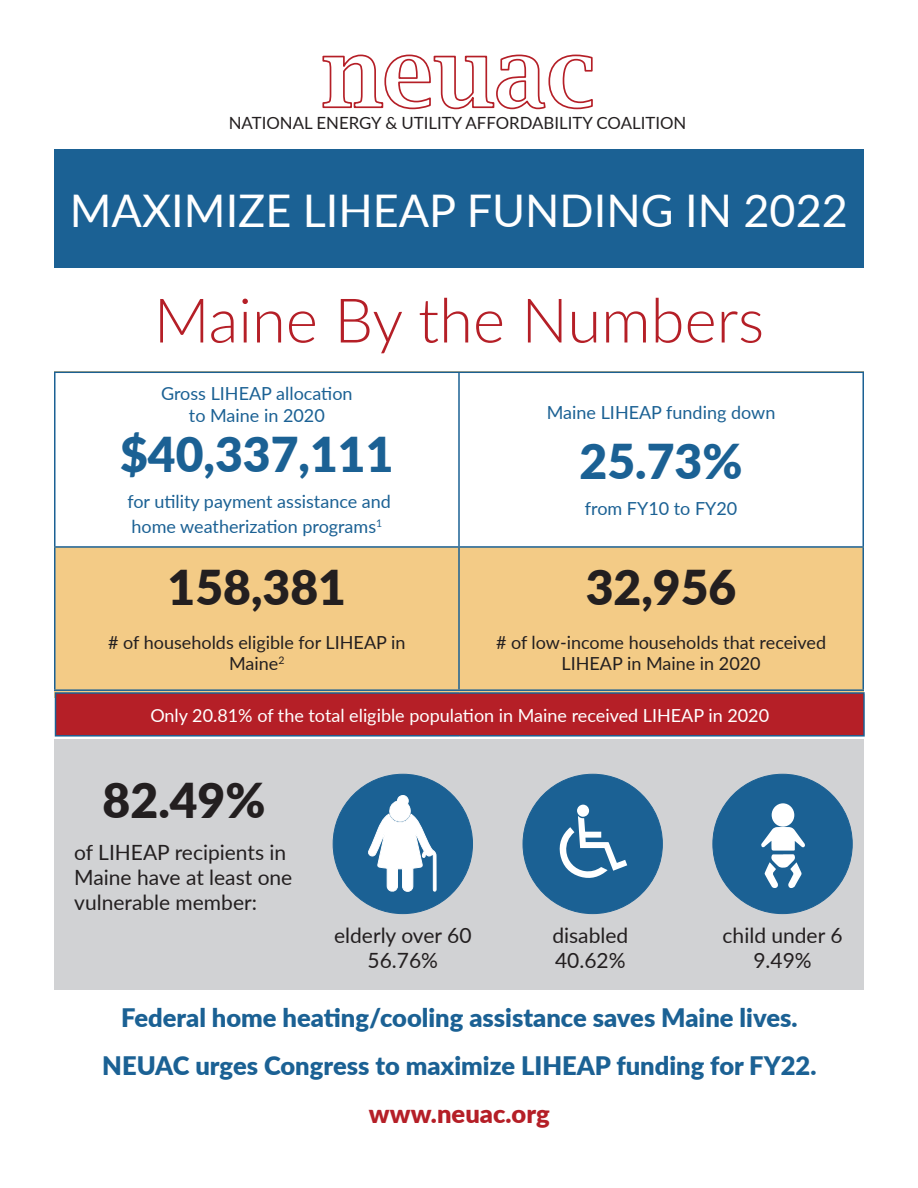
<style>
.page{position:relative;width:918px;height:1188px;background:#fff}
.page>*{position:absolute;margin:0;border:0;box-sizing:border-box;transform-origin:0 0}
.t1{font:300 61.5px "Lato";color:#b51f27}
.t2{font:900 48px "Lato";color:#231f20}
.t3{font:900 48px "Lato";color:#1b6194}
.t4{font:45px "Lato";color:#fff}
.t5{font:900 25.5px/48px "Lato";color:#1b6194;text-align:center}
.t6{font:900 25.5px "Lato";color:#b51f27}
.t7{font:21px/25.2px "Lato";color:#231f20}
.t8{font:18px/21.6px "Lato";color:#1b6194;text-align:center}
.t9{font:18px/21.6px "Lato";color:#231f20;text-align:center}
.t10{font:18px "Lato";color:#fff}
.t11{font:16.8px "Lato";color:#231f20}
</style>
<div class="page">
<svg style="left:322px;top:54px;width:271px;height:56px"></svg>
<div style="left:54px;top:149px;width:810px;height:119px;background:#1b6194"></div>
<div style="left:54px;top:372px;width:810px;height:326px;background:#f3cb86"></div>
<div style="left:56px;top:373px;width:806px;height:173px;background:#fff"></div>
<hr style="left:54px;top:372px;width:405px;height:1px;background:#1b6194">
<hr style="left:54px;top:373px;width:2px;height:173px;background:#1b6194">
<hr style="left:459px;top:372px;width:405px;height:1px;background:#1b6194">
<hr style="left:458px;top:373px;width:2px;height:173px;background:#1b6194">
<hr style="left:862px;top:373px;width:2px;height:173px;background:#1b6194">
<hr style="left:54px;top:546px;width:405px;height:2px;background:#1b6194">
<hr style="left:54px;top:548px;width:2px;height:141px;background:#1b6194">
<hr style="left:459px;top:546px;width:405px;height:2px;background:#1b6194">
<hr style="left:458px;top:548px;width:2px;height:141px;background:#1b6194">
<hr style="left:862px;top:548px;width:2px;height:141px;background:#1b6194">
<hr style="left:54px;top:689px;width:405px;height:2px;background:#1b6194">
<hr style="left:459px;top:689px;width:405px;height:2px;background:#1b6194">
<div style="left:54px;top:739px;width:810px;height:250px;background:#d1d2d4"></div>
<div style="left:333px;top:774px;width:140px;height:140px;background:#1b6194;border-radius:50%"></div>
<svg style="left:368px;top:795px;width:68px;height:97px"></svg>
<div style="left:523px;top:774px;width:139px;height:140px;background:#1b6194;border-radius:50%"></div>
<svg style="left:559px;top:816px;width:68px;height:62px"></svg>
<div style="left:577px;top:805px;width:12px;height:12px;background:#fff;border-radius:50%"></div>
<div style="left:713px;top:774px;width:139px;height:140px;background:#1b6194;border-radius:50%"></div>
<div style="left:772px;top:803px;width:22px;height:24px;background:#fff;border-radius:50%"></div>
<svg style="left:761px;top:827px;width:44px;height:61px"></svg>
<div style="left:56px;top:693px;width:808px;height:43px;background:#b51f27"></div>
<hr style="left:55px;top:694px;width:1px;height:41px;background:#1b6194">
<hr style="left:863px;top:694px;width:2px;height:41px;background:#1b6194">
<hr style="left:55px;top:735px;width:405px;height:2px;background:#1b6194">
<hr style="left:460px;top:735px;width:405px;height:2px;background:#1b6194">
<hr style="left:55px;top:692px;width:405px;height:2px;background:#1b6194">
<hr style="left:460px;top:692px;width:405px;height:2px;background:#1b6194">
<p class="t11" style="left:229px;top:111px;width:459px">NATIONAL ENERGY &amp; UTILITY AFFORDABILITY COALITION</p>
<h3 class="t4" style="left:70px;top:178px;width:780px">MAXIMIZE LIHEAP FUNDING IN 2022</h3>
<h1 class="t1" style="left:154px;top:278px;width:612px">Maine By the Numbers</h1>
<p class="t8" style="left:161px;top:382px;width:193px">Gross LIHEAP allocation to Maine in 2020</p>
<h2 class="t3" style="left:120px;top:419px;width:275px">$40,337,111</h2>
<p class="t8" style="left:127px;top:488px;width:265px;line-height:25.2px;text-align:left">for utility payment assistance and home weatherization programs<sup>1</sup></p>
<h2 class="t2" style="left:168px;top:552px;width:180px">158,381</h2>
<p class="t9" style="left:108px;top:631px;width:299px"># of households eligible for LIHEAP in<br>Maine<sup>2</sup></p>
<p class="t8" style="left:547px;top:401px;width:230px">Maine LIHEAP funding down</p>
<h2 class="t3" style="left:580px;top:426px;width:164px">25.73%</h2>
<p class="t8" style="left:585px;top:497px;width:154px">from FY10 to FY20</p>
<h2 class="t2" style="left:586px;top:552px;width:152px">32,956</h2>
<p class="t9" style="left:496px;top:631px;width:332px"># of low-income households that received<br>LIHEAP in Maine in 2020</p>
<p class="t10" style="left:150px;top:702px;width:620px">Only 20.81% of the total eligible population in Maine received LIHEAP in 2020</p>
<h2 class="t2" style="left:103px;top:764px;width:164px">82.49%</h2>
<p class="t7" style="left:74px;top:839px;width:220px">of LIHEAP recipients in<br>Maine have at least one vulnerable member:</p>
<p class="t7" style="left:334px;top:922px;width:139px;text-align:center">elderly over 60<br>56.76%</p>
<p class="t7" style="left:552px;top:922px;width:77px">disabled<br>40.62%</p>
<p class="t7" style="left:723px;top:922px;width:121px;text-align:center">child under 6<br>9.49%</p>
<h3 class="t5" style="left:102px;top:993px;width:716px">Federal home heating/cooling assistance saves Maine lives.<br>NEUAC urges Congress to maximize LIHEAP funding for FY22.</h3>
<h3 class="t6" style="left:369px;top:1095px;width:182px">www.neuac.org</h3>
</div>
